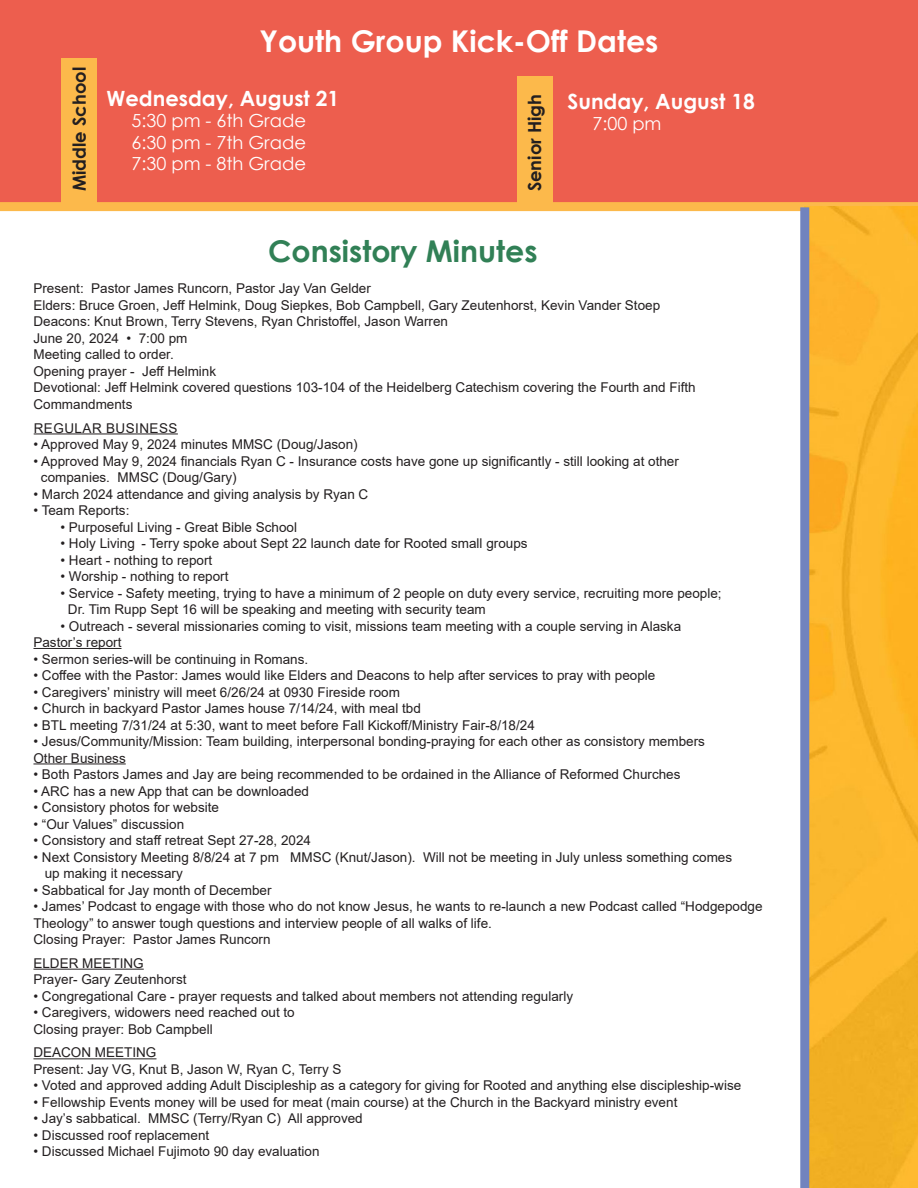
<style>
.page{position:relative;width:918px;height:1188px;background:#fff}
.page>*{position:absolute;margin:0;border:0;box-sizing:border-box;transform-origin:0 0}
.t1{font:700 30px "Century Gothic";color:#fff}
.t2{font:700 30px "Century Gothic";color:#318056}
.t3{font:700 21px "Century Gothic";color:#fff}
.t4{font:18px "Century Gothic";color:#fff}
.t5{font:700 18px "Century Gothic";color:#231f20}
.t6{font:13.5px/16.5px "Arial";color:#231f20}
.t7{font:13.5px "Arial";letter-spacing:.035em;color:#231f20}
</style>
<div class="page">
<div style="left:0;top:0;width:918px;height:211px;background:#ed5e4e"></div>
<div style="left:62px;top:58px;width:35px;height:146px;background:#fcb94b"></div>
<hr style="left:34px;top:433px;width:144px;height:1px;background:#231f20">
<hr style="left:33px;top:648px;width:89px;height:1px;background:#231f20">
<hr style="left:33px;top:763px;width:93px;height:1px;background:#231f20">
<hr style="left:33px;top:969px;width:111px;height:1px;background:#231f20">
<hr style="left:33px;top:1058px;width:123px;height:1px;background:#231f20">
<img style="left:804px;top:206px;width:114px;height:982px">
<div style="left:800px;top:207px;width:9px;height:981px;background:#7183be"></div>
<div style="left:517px;top:77px;width:35px;height:127px;background:#fcb94b"></div>
<p class="t5" style="left:66px;top:191px;width:126px;rotate:-90deg">Middle School</p>
<p class="t1" style="left:260px;top:18px;width:400px">Youth Group Kick-Off Dates</p>
<p class="t3" style="left:107px;top:82px;width:234px">Wednesday, August 21</p>
<p class="t4" style="left:132px;top:108px;width:176px">5:30 pm - 6th Grade</p>
<p class="t4" style="left:132px;top:130px;width:176px">6:30 pm - 7th Grade</p>
<p class="t4" style="left:132px;top:151px;width:176px">7:30 pm - 8th Grade</p>
<p class="t3" style="left:568px;top:85px;width:189px">Sunday, August 18</p>
<p class="t4" style="left:592px;top:111px;width:71px">7:00 pm</p>
<p class="t5" style="left:521px;top:191px;width:99px;rotate:-90deg">Senior High</p>
<p class="t2" style="left:268px;top:229px;width:271px">Consistory Minutes</p>
<p class="t6" style="left:33px;top:280px;width:339px">Present: Pastor James Runcorn, Pastor Jay Van Gelder</p>
<p class="t6" style="left:33px;top:297px;width:628px">Elders: Bruce Groen, Jeff Helmink, Doug Siepkes, Bob Campbell, Gary Zeutenhorst, Kevin Vander Stoep</p>
<p class="t6" style="left:33px;top:313px;width:416px">Deacons: Knut Brown, Terry Stevens, Ryan Christoffel, Jason Warren</p>
<p class="t6" style="left:33px;top:330px;width:156px">June 20, 2024 • 7:00 pm</p>
<p class="t6" style="left:33px;top:346px;width:142px">Meeting called to order.</p>
<p class="t6" style="left:33px;top:363px;width:184px">Opening prayer - Jeff Helmink</p>
<p class="t6" style="left:33px;top:379px;width:664px">Devotional: Jeff Helmink covered questions 103-104 of the Heidelberg Catechism covering the Fourth and Fifth<br>Commandments</p>
<p class="t7" style="left:34px;top:418px;width:145px">REGULAR BUSINESS</p>
<p class="t6" style="left:33px;top:436px;width:326px">• Approved May 9, 2024 minutes MMSC (Doug/Jason)</p>
<p class="t6" style="left:33px;top:452px;width:647px">• Approved May 9, 2024 financials Ryan C - Insurance costs have gone up significantly - still looking at other</p>
<p class="t6" style="left:41px;top:469px;width:197px">companies. MMSC (Doug/Gary)</p>
<p class="t6" style="left:33px;top:485px;width:336px">• March 2024 attendance and giving analysis by Ryan C</p>
<p class="t6" style="left:33px;top:502px;width:98px">• Team Reports:</p>
<p class="t6" style="left:60px;top:518px;width:238px">• Purposeful Living - Great Bible School</p>
<p class="t6" style="left:60px;top:535px;width:469px">• Holy Living - Terry spoke about Sept 22 launch date for Rooted small groups</p>
<p class="t6" style="left:60px;top:551px;width:153px">• Heart - nothing to report</p>
<p class="t6" style="left:60px;top:568px;width:170px">• Worship - nothing to report</p>
<p class="t6" style="left:60px;top:584px;width:663px">• Service - Safety meeting, trying to have a minimum of 2 people on duty every service, recruiting more people;</p>
<p class="t6" style="left:68px;top:601px;width:419px">Dr. Tim Rupp Sept 16 will be speaking and meeting with security team</p>
<p class="t6" style="left:60px;top:617px;width:622px">• Outreach - several missionaries coming to visit, missions team meeting with a couple serving in Alaska</p>
<p class="t6" style="left:33px;top:634px;width:90px">Pastor’s report</p>
<p class="t6" style="left:33px;top:650px;width:276px">• Sermon series-will be continuing in Romans.</p>
<p class="t6" style="left:33px;top:667px;width:623px">• Coffee with the Pastor: James would like Elders and Deacons to help after services to pray with people</p>
<p class="t6" style="left:33px;top:683px;width:368px">• Caregivers’ ministry will meet 6/26/24 at 0930 Fireside room</p>
<p class="t6" style="left:33px;top:700px;width:389px">• Church in backyard Pastor James house 7/14/24, with meal tbd</p>
<p class="t6" style="left:33px;top:716px;width:503px">• BTL meeting 7/31/24 at 5:30, want to meet before Fall Kickoff/Ministry Fair-8/18/24</p>
<p class="t6" style="left:33px;top:733px;width:673px">• Jesus/Community/Mission: Team building, interpersonal bonding-praying for each other as consistory members</p>
<p class="t6" style="left:33px;top:749px;width:94px">Other Business</p>
<p class="t6" style="left:33px;top:766px;width:649px">• Both Pastors James and Jay are being recommended to be ordained in the Alliance of Reformed Churches</p>
<p class="t6" style="left:33px;top:782px;width:277px">• ARC has a new App that can be downloaded</p>
<p class="t6" style="left:33px;top:799px;width:187px">• Consistory photos for website</p>
<p class="t6" style="left:33px;top:815px;width:152px">• “Our Values” discussion</p>
<p class="t6" style="left:33px;top:832px;width:279px">• Consistory and staff retreat Sept 27-28, 2024</p>
<p class="t6" style="left:33px;top:848px;width:700px">• Next Consistory Meeting 8/8/24 at 7 pm MMSC (Knut/Jason). Will not be meeting in July unless something comes</p>
<p class="t6" style="left:45px;top:865px;width:140px">up making it necessary</p>
<p class="t6" style="left:33px;top:881px;width:240px">• Sabbatical for Jay month of December</p>
<p class="t6" style="left:33px;top:898px;width:731px">• James’ Podcast to engage with those who do not know Jesus, he wants to re-launch a new Podcast called “Hodgepodge<br>Theology” to answer tough questions and interview people of all walks of life.</p>
<p class="t6" style="left:33px;top:931px;width:239px">Closing Prayer: Pastor James Runcorn</p>
<p class="t6" style="left:33px;top:955px;width:112px">ELDER MEETING</p>
<p class="t6" style="left:33px;top:971px;width:155px">Prayer- Gary Zeutenhorst</p>
<p class="t6" style="left:33px;top:988px;width:541px">• Congregational Care - prayer requests and talked about members not attending regularly</p>
<p class="t6" style="left:33px;top:1004px;width:263px">• Caregivers, widowers need reached out to</p>
<p class="t6" style="left:33px;top:1021px;width:181px">Closing prayer: Bob Campbell</p>
<p class="t6" style="left:33px;top:1044px;width:125px">DEACON MEETING</p>
<p class="t6" style="left:33px;top:1061px;width:310px">Present: Jay VG, Knut B, Jason W, Ryan C, Terry S</p>
<p class="t6" style="left:33px;top:1077px;width:709px">• Voted and approved adding Adult Discipleship as a category for giving for Rooted and anything else discipleship-wise</p>
<p class="t6" style="left:33px;top:1094px;width:645px">• Fellowship Events money will be used for meat (main course) at the Church in the Backyard ministry event</p>
<p class="t6" style="left:33px;top:1110px;width:331px">• Jay’s sabbatical. MMSC (Terry/Ryan C) All approved</p>
<p class="t6" style="left:33px;top:1127px;width:177px">• Discussed roof replacement</p>
<p class="t6" style="left:33px;top:1143px;width:288px">• Discussed Michael Fujimoto 90 day evaluation</p>
</div>
